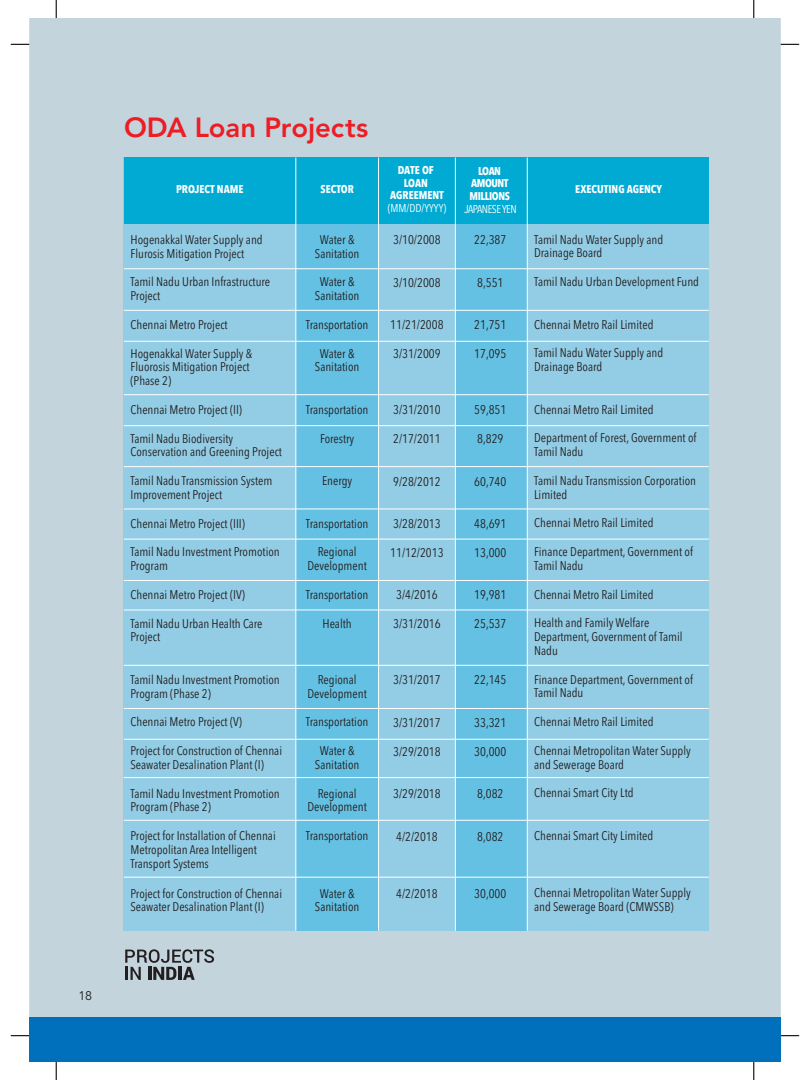
<style>
.page{position:relative;width:810px;height:1080px;background:#fff}
.page>*{position:absolute;margin:0;border:0;box-sizing:border-box;transform-origin:0 0}
.t1{font:800 27.5px "Avenir LT Std";letter-spacing:-.005em;color:#ed1d24}
.t2{font:condensed 12.5px/13.8px "Avenir Next LT Pro";color:#231f20}
.t3{font:12.5px "Avenir LT Std";color:#231f20}
.t4{font:700 condensed 11.25px/12.5px "Avenir Next LT Pro";color:#fff;text-align:center}
.t5{font:condensed 11.25px "Avenir Next LT Pro";letter-spacing:-.04em;color:#fff}
.t6{font:700 condensed 11.25px/12.5px "Avenir Next LT Pro";letter-spacing:-.04em;color:#fff;text-align:center}
</style>
<div class="page">
<hr style="left:11px;top:44px;width:45px;height:1px;background:#231f20">
<hr style="left:56px;top:0;width:1px;height:44px;background:#231f20">
<hr style="left:11px;top:1035px;width:45px;height:1px;background:#231f20">
<hr style="left:56px;top:1036px;width:1px;height:44px;background:#231f20">
<hr style="left:754px;top:1035px;width:45px;height:1px;background:#231f20">
<hr style="left:753px;top:1036px;width:1px;height:44px;background:#231f20">
<hr style="left:754px;top:44px;width:45px;height:1px;background:#231f20">
<hr style="left:753px;top:0;width:1px;height:44px;background:#231f20">
<div style="left:29px;top:18px;width:752px;height:1044px;background:#c3d4dd"></div>
<div style="left:29px;top:1017px;width:752px;height:45px;background:#006fbc"></div>
<div style="left:124px;top:158px;width:172px;height:773px;background:#93cde5"></div>
<div style="left:527px;top:158px;width:182px;height:773px;background:#93cde5"></div>
<div style="left:296px;top:158px;width:83px;height:773px;background:#65c1e3"></div>
<div style="left:379px;top:158px;width:76px;height:773px;background:#93cde5"></div>
<div style="left:455px;top:158px;width:72px;height:773px;background:#65c1e3"></div>
<div style="left:124px;top:158px;width:585px;height:66px;background:#00aad3"></div>
<hr style="left:378px;top:158px;width:1px;height:773px;background:#fff">
<hr style="left:455px;top:158px;width:1px;height:773px;background:#fff">
<hr style="left:527px;top:158px;width:1px;height:773px;background:#fff">
<hr style="left:296px;top:158px;width:1px;height:773px;background:#fff">
<hr style="left:124px;top:268px;width:585px;height:1px;background:#fff">
<hr style="left:124px;top:310px;width:585px;height:1px;background:#fff">
<hr style="left:124px;top:341px;width:585px;height:1px;background:#fff">
<hr style="left:124px;top:394px;width:585px;height:1px;background:#fff">
<hr style="left:124px;top:425px;width:585px;height:1px;background:#fff">
<hr style="left:124px;top:466px;width:585px;height:1px;background:#fff">
<hr style="left:124px;top:509px;width:585px;height:1px;background:#fff">
<hr style="left:124px;top:539px;width:585px;height:1px;background:#fff">
<hr style="left:124px;top:580px;width:585px;height:1px;background:#fff">
<hr style="left:124px;top:610px;width:585px;height:1px;background:#fff">
<hr style="left:124px;top:665px;width:585px;height:1px;background:#fff">
<hr style="left:124px;top:708px;width:585px;height:1px;background:#fff">
<hr style="left:124px;top:739px;width:585px;height:1px;background:#fff">
<hr style="left:124px;top:777px;width:585px;height:1px;background:#fff">
<hr style="left:124px;top:820px;width:585px;height:1px;background:#fff">
<hr style="left:124px;top:877px;width:585px;height:1px;background:#fff">
<svg style="left:125px;top:949px;width:89px;height:31px"></svg>
<p class="t3" style="left:78px;top:989px;width:15px">18</p>
<h1 class="t1" style="left:124px;top:111px;width:246px">ODA Loan Projects</h1>
<p class="t4" style="left:176px;top:183px;width:69px">PROJECT NAME</p>
<p class="t4" style="left:320px;top:183px;width:35px">SECTOR</p>
<p class="t2" style="left:131px;top:233px;width:134px">Hogenakkal Water Supply and<br>Flurosis Mitigation Project</p>
<p class="t2" style="left:131px;top:275px;width:141px">Tamil Nadu Urban Infrastructure<br>Project</p>
<p class="t2" style="left:131px;top:318px;width:99px">Chennai Metro Project</p>
<p class="t2" style="left:131px;top:346px;width:123px">Hogenakkal Water Supply &amp;<br>Fluorosis Mitigation Project (Phase 2)</p>
<p class="t2" style="left:131px;top:403px;width:113px">Chennai Metro Project (II)</p>
<p class="t2" style="left:131px;top:431px;width:153px">Tamil Nadu Biodiversity<br>Conservation and Greening Project</p>
<p class="t2" style="left:131px;top:474px;width:143px">Tamil Nadu Transmission System<br>Improvement Project</p>
<p class="t2" style="left:131px;top:516px;width:116px">Chennai Metro Project (III)</p>
<p class="t2" style="left:131px;top:545px;width:151px">Tamil Nadu Investment Promotion<br>Program</p>
<p class="t2" style="left:131px;top:588px;width:116px">Chennai Metro Project (IV)</p>
<p class="t2" style="left:131px;top:616px;width:133px">Tamil Nadu Urban Health Care<br>Project</p>
<p class="t2" style="left:131px;top:673px;width:151px">Tamil Nadu Investment Promotion<br>Program (Phase 2)</p>
<p class="t2" style="left:131px;top:715px;width:113px">Chennai Metro Project (V)</p>
<p class="t2" style="left:131px;top:744px;width:153px">Project for Construction of Chennai<br>Seawater Desalination Plant (I)</p>
<p class="t2" style="left:131px;top:786px;width:151px">Tamil Nadu Investment Promotion<br>Program (Phase 2)</p>
<p class="t2" style="left:131px;top:829px;width:147px">Project for Installation of Chennai<br>Metropolitan Area Intelligent<br>Transport Systems</p>
<p class="t2" style="left:131px;top:886px;width:153px">Project for Construction of Chennai<br>Seawater Desalination Plant (I)</p>
<p class="t2" style="left:315px;top:233px;width:46px;text-align:center">Water &amp;<br>Sanitation</p>
<p class="t2" style="left:315px;top:275px;width:46px;text-align:center">Water &amp;<br>Sanitation</p>
<p class="t2" style="left:306px;top:318px;width:64px">Transportation</p>
<p class="t2" style="left:315px;top:346px;width:46px;text-align:center">Water &amp;<br>Sanitation</p>
<p class="t2" style="left:306px;top:403px;width:64px">Transportation</p>
<p class="t2" style="left:320px;top:431px;width:36px">Forestry</p>
<p class="t2" style="left:322px;top:474px;width:32px">Energy</p>
<p class="t2" style="left:306px;top:516px;width:64px">Transportation</p>
<p class="t2" style="left:308px;top:545px;width:61px;text-align:center">Regional<br>Development</p>
<p class="t2" style="left:306px;top:588px;width:64px">Transportation</p>
<p class="t2" style="left:323px;top:616px;width:31px">Health</p>
<p class="t2" style="left:308px;top:673px;width:61px;text-align:center">Regional<br>Development</p>
<p class="t2" style="left:306px;top:715px;width:64px">Transportation</p>
<p class="t2" style="left:315px;top:744px;width:46px;text-align:center">Water &amp;<br>Sanitation</p>
<p class="t2" style="left:308px;top:786px;width:61px;text-align:center">Regional<br>Development</p>
<p class="t2" style="left:306px;top:829px;width:64px">Transportation</p>
<p class="t2" style="left:315px;top:886px;width:46px;text-align:center">Water &amp;<br>Sanitation</p>
<p class="t4" style="left:390px;top:164px;width:55px">DATE OF<br>LOAN<br>AGREEMENT</p>
<p class="t5" style="left:388px;top:201px;width:60px">(MM/DD/YYYY)</p>
<p class="t2" style="left:393px;top:233px;width:49px">3/10/2008</p>
<p class="t2" style="left:393px;top:276px;width:49px">3/10/2008</p>
<p class="t2" style="left:390px;top:318px;width:55px">11/21/2008</p>
<p class="t2" style="left:393px;top:347px;width:49px">3/31/2009</p>
<p class="t2" style="left:393px;top:403px;width:49px">3/31/2010</p>
<p class="t2" style="left:393px;top:432px;width:49px">2/17/2011</p>
<p class="t2" style="left:393px;top:474px;width:49px">9/28/2012</p>
<p class="t2" style="left:393px;top:517px;width:49px">3/28/2013</p>
<p class="t2" style="left:390px;top:546px;width:55px">11/12/2013</p>
<p class="t2" style="left:396px;top:588px;width:43px">3/4/2016</p>
<p class="t2" style="left:393px;top:617px;width:49px">3/31/2016</p>
<p class="t2" style="left:393px;top:673px;width:49px">3/31/2017</p>
<p class="t2" style="left:393px;top:716px;width:49px">3/31/2017</p>
<p class="t2" style="left:393px;top:744px;width:49px">3/29/2018</p>
<p class="t2" style="left:393px;top:787px;width:49px">3/29/2018</p>
<p class="t2" style="left:396px;top:829px;width:43px">4/2/2018</p>
<p class="t2" style="left:396px;top:887px;width:43px">4/2/2018</p>
<p class="t6" style="left:470px;top:164px;width:42px">LOAN<br>AMOUNT<br>MILLIONS</p>
<p class="t5" style="left:464px;top:202px;width:54px">JAPANESE YEN</p>
<p class="t2" style="left:474px;top:233px;width:34px">22,387</p>
<p class="t2" style="left:477px;top:276px;width:28px">8,551</p>
<p class="t2" style="left:474px;top:318px;width:34px">21,751</p>
<p class="t2" style="left:474px;top:347px;width:34px">17,095</p>
<p class="t2" style="left:474px;top:403px;width:34px">59,851</p>
<p class="t2" style="left:477px;top:432px;width:28px">8,829</p>
<p class="t2" style="left:474px;top:474px;width:34px">60,740</p>
<p class="t2" style="left:474px;top:517px;width:34px">48,691</p>
<p class="t2" style="left:474px;top:546px;width:34px">13,000</p>
<p class="t2" style="left:474px;top:588px;width:34px">19,981</p>
<p class="t2" style="left:474px;top:617px;width:34px">25,537</p>
<p class="t2" style="left:474px;top:673px;width:34px">22,145</p>
<p class="t2" style="left:474px;top:716px;width:34px">33,321</p>
<p class="t2" style="left:474px;top:744px;width:34px">30,000</p>
<p class="t2" style="left:477px;top:787px;width:28px">8,082</p>
<p class="t2" style="left:477px;top:829px;width:28px">8,082</p>
<p class="t2" style="left:474px;top:887px;width:34px">30,000</p>
<p class="t4" style="left:575px;top:183px;width:88px">EXECUTING AGENCY</p>
<p class="t2" style="left:534px;top:232px;width:131px">Tamil Nadu Water Supply and<br>Drainage Board</p>
<p class="t2" style="left:534px;top:275px;width:166px">Tamil Nadu Urban Development Fund</p>
<p class="t2" style="left:534px;top:317px;width:121px">Chennai Metro Rail Limited</p>
<p class="t2" style="left:534px;top:346px;width:131px">Tamil Nadu Water Supply and<br>Drainage Board</p>
<p class="t2" style="left:534px;top:402px;width:121px">Chennai Metro Rail Limited</p>
<p class="t2" style="left:534px;top:431px;width:164px">Department of Forest, Government of<br>Tamil Nadu</p>
<p class="t2" style="left:534px;top:474px;width:163px">Tamil Nadu Transmission Corporation<br>Limited</p>
<p class="t2" style="left:534px;top:516px;width:121px">Chennai Metro Rail Limited</p>
<p class="t2" style="left:534px;top:545px;width:160px">Finance Department, Government of<br>Tamil Nadu</p>
<p class="t2" style="left:534px;top:587px;width:121px">Chennai Metro Rail Limited</p>
<p class="t2" style="left:534px;top:616px;width:150px">Health and Family Welfare<br>Department, Government of Tamil<br>Nadu</p>
<p class="t2" style="left:534px;top:672px;width:160px">Finance Department, Government of<br>Tamil Nadu</p>
<p class="t2" style="left:534px;top:715px;width:121px">Chennai Metro Rail Limited</p>
<p class="t2" style="left:534px;top:744px;width:158px">Chennai Metropolitan Water Supply and Sewerage Board</p>
<p class="t2" style="left:534px;top:786px;width:101px">Chennai Smart City Ltd</p>
<p class="t2" style="left:534px;top:829px;width:121px">Chennai Smart City Limited</p>
<p class="t2" style="left:534px;top:886px;width:158px">Chennai Metropolitan Water Supply and Sewerage Board (CMWSSB)</p>
</div>
